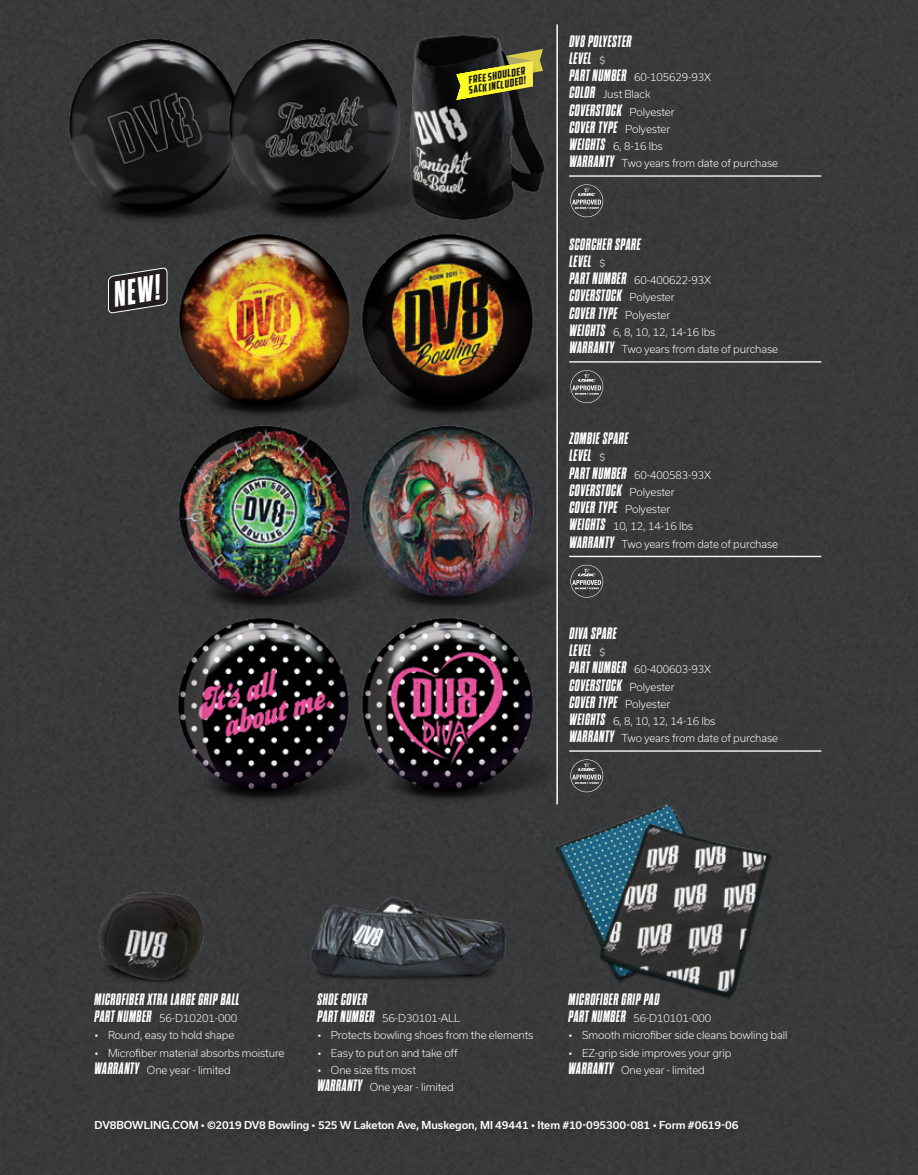
<style>
.page{position:relative;width:918px;height:1175px;background:#fff}
.page>*{position:absolute;margin:0;border:0;box-sizing:border-box;transform-origin:0 0}
.t1{font:italic 700 expanded 36px "Dharma Gothic M";color:#fff}
.t2{font:italic 700 expanded 16.5px/17.2px "Dharma Gothic M";letter-spacing:.04em;color:#fff}
.t3{font:italic 10.8px/9.9px "American Captain";color:#231f20}
.t4{font:300 10.5px/17.2px "Usual";letter-spacing:-.01em;color:#fff}
.t5{font:500 10.5px "Usual";letter-spacing:-.01em;color:#fff}
.s1{font-family:"Usual";font-weight:300;font-style:normal;font-stretch:normal;font-size:10.5px}
.s2{font-family:"Dharma Gothic M";font-weight:700;font-style:italic;font-stretch:expanded;font-size:16.5px}
</style>
<div class="page">
<div style="left:0;top:0;width:918px;height:1174px;background:#38393b"></div>
<hr style="left:570px;top:175px;width:251px;height:2px;background:#fff">
<svg style="left:570px;top:184px;width:33px;height:33px"></svg>
<hr style="left:570px;top:556px;width:251px;height:1px;background:#fff">
<svg style="left:570px;top:565px;width:33px;height:32px"></svg>
<img style="left:178px;top:425px;width:147px;height:163px">
<img style="left:325px;top:425px;width:224px;height:163px">
<hr style="left:570px;top:361px;width:251px;height:1px;background:#fff">
<svg style="left:570px;top:370px;width:33px;height:33px"></svg>
<hr style="left:570px;top:750px;width:251px;height:1px;background:#fff">
<svg style="left:570px;top:759px;width:33px;height:25px"></svg>
<img style="left:178px;top:588px;width:147px;height:213px">
<img style="left:325px;top:588px;width:223px;height:213px">
<img style="left:436px;top:35px;width:109px;height:168px">
<div style="left:445px;top:59px;width:93px;height:56px;background:#231f20;opacity:.35"></div>
<svg style="left:456px;top:49px;width:87px;height:51px"></svg>
<img style="left:69px;top:39px;width:123px;height:181px">
<img style="left:192px;top:37px;width:244px;height:166px">
<img style="left:387px;top:203px;width:160px;height:213px">
<img style="left:143px;top:203px;width:244px;height:213px">
<img style="left:546px;top:784px;width:227px;height:215px">
<img style="left:98px;top:892px;width:106px;height:91px">
<img style="left:310px;top:897px;width:196px;height:83px">
<hr style="left:556px;top:25px;width:2px;height:779px;background:#fff">
<svg style="left:108px;top:266px;width:60px;height:48px"></svg>
<h1 class="t1" style="left:110px;top:277px;width:48px;rotate:-9deg">NEW!</h1>
<p class="t3" style="left:466px;top:76px;width:61px;rotate:-10deg">FREE SHOULDER<br>SACK INCLUDED!</p>
<h2 class="t2" style="left:569px;top:33px;width:64px">DV8 POLYESTER<br>LEVEL <span class="s1">$</span></h2>
<p class="t4" style="left:569px;top:68px;width:143px"><span class="s2">PART NUMBER</span> 60-105629-93X<br><span class="s2">COLOR</span> Just Black</p>
<h2 class="t2" style="left:569px;top:102px;width:107px">COVERSTOCK <span class="s1">Polyester<br></span>COVER TYPE <span class="s1">Polyester</span></h2>
<p class="t4" style="left:569px;top:137px;width:210px"><span class="s2">WEIGHTS</span> 6, 8-16 lbs<br><span class="s2">WARRANTY</span> Two years from date of purchase</p>
<h2 class="t2" style="left:569px;top:236px;width:73px">SCORCHER SPARE<br>LEVEL <span class="s1">$</span></h2>
<p class="t4" style="left:569px;top:271px;width:143px"><span class="s2">PART NUMBER</span> 60-400622-93X</p>
<h2 class="t2" style="left:569px;top:287px;width:107px">COVERSTOCK <span class="s1">Polyester<br></span>COVER TYPE <span class="s1">Polyester</span></h2>
<p class="t4" style="left:569px;top:323px;width:210px"><span class="s2">WEIGHTS</span> 6, 8, 10, 12, 14-16 lbs<br><span class="s2">WARRANTY</span> Two years from date of purchase</p>
<h2 class="t2" style="left:569px;top:430px;width:60px">ZOMBIE SPARE<br>LEVEL <span class="s1">$</span></h2>
<p class="t4" style="left:569px;top:466px;width:143px"><span class="s2">PART NUMBER</span> 60-400583-93X</p>
<h2 class="t2" style="left:569px;top:482px;width:107px">COVERSTOCK <span class="s1">Polyester<br></span>COVER TYPE <span class="s1">Polyester</span></h2>
<p class="t4" style="left:569px;top:518px;width:210px"><span class="s2">WEIGHTS</span> 10, 12, 14-16 lbs<br><span class="s2">WARRANTY</span> Two years from date of purchase</p>
<h2 class="t2" style="left:569px;top:625px;width:49px">DIVA SPARE<br>LEVEL <span class="s1">$</span></h2>
<p class="t4" style="left:569px;top:660px;width:143px"><span class="s2">PART NUMBER</span> 60-400603-93X</p>
<h2 class="t2" style="left:569px;top:676px;width:107px">COVERSTOCK <span class="s1">Polyester<br></span>COVER TYPE <span class="s1">Polyester</span></h2>
<p class="t4" style="left:569px;top:712px;width:210px"><span class="s2">WEIGHTS</span> 6, 8, 10, 12, 14-16 lbs<br><span class="s2">WARRANTY</span> Two years from date of purchase</p>
<h2 class="t2" style="left:94px;top:991px;width:146px">MICROFIBER XTRA LARGE GRIP BALL</h2>
<p class="t4" style="left:94px;top:1009px;width:144px"><span class="s2">PART NUMBER</span> 56-D10201-000</p>
<p class="t4" style="left:95px;top:1026px;width:141px">• Round, easy to hold shape</p>
<p class="t4" style="left:94px;top:1044px;width:192px">• Microfiber material absorbs moisture<br><span class="s2">WARRANTY</span> One year - limited</p>
<h2 class="t2" style="left:317px;top:991px;width:51px">SHOE COVER</h2>
<p class="t4" style="left:317px;top:1009px;width:144px"><span class="s2">PART NUMBER</span> 56-D30101-ALL</p>
<p class="t4" style="left:317px;top:1026px;width:218px">• Protects bowling shoes from the elements</p>
<p class="t4" style="left:317px;top:1044px;width:142px">• Easy to put on and take off</p>
<p class="t4" style="left:317px;top:1061px;width:138px">• One size fits most<br><span class="s2">WARRANTY</span> One year - limited</p>
<h2 class="t2" style="left:569px;top:991px;width:92px">MICROFIBER GRIP PAD</h2>
<p class="t4" style="left:569px;top:1009px;width:144px"><span class="s2">PART NUMBER</span> 56-D10101-000</p>
<p class="t4" style="left:569px;top:1026px;width:220px">• Smooth microfiber side cleans bowling ball</p>
<p class="t4" style="left:569px;top:1044px;width:164px">• EZ-grip side improves your grip<br><span class="s2">WARRANTY</span> One year - limited</p>
<p class="t5" style="left:94px;top:1119px;width:646px">DV8BOWLING.COM • ©2019 DV8 Bowling • 525 W Laketon Ave, Muskegon, MI 49441 • Item #10-095300-081 • Form #0619-06</p>
</div>
